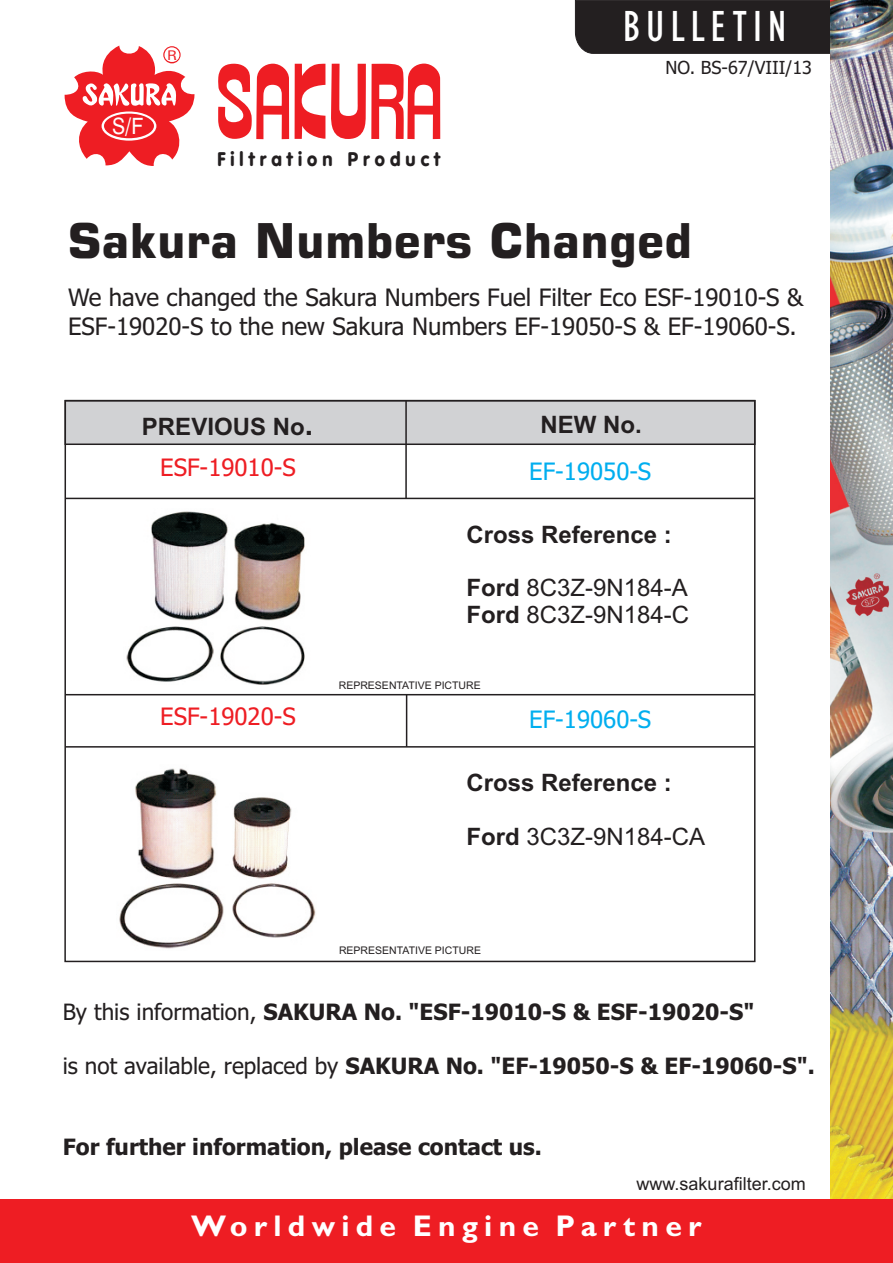
<style>
.page{position:relative;width:893px;height:1263px;background:#fff}
.page>*{position:absolute;margin:0;border:0;box-sizing:border-box;transform-origin:0 0}
.t1{font:700 48px "Square 721 BT";color:#231f20}
.t2{font:condensed 45px "Gill Sans";letter-spacing:.135em;color:#fff}
.t3{font:700 30px "Gill Sans";letter-spacing:.21em;color:#fff}
.t4{font:24px/29px "Tahoma";color:#231f20}
.t5{font:24px/26.8px "Arial";color:#231f20}
.t6{font:700 24px "Arial";color:#231f20}
.t7{font:24px "Tahoma";color:#ee1d23}
.t8{font:24px "Tahoma";color:#00aeef}
.t9{font:700 22.5px "Tahoma";color:#231f20}
.t10{font:22.5px "Swiss 721 BT";color:#fff;scale:.9 1}
.t11{font:900 19.5px "VAG Rounded";letter-spacing:.28em;color:#231f20;scale:.94 1}
.t12{font:18px "Arial";color:#231f20}
.t13{font:18px "Tahoma";color:#231f20}
.t14{font:condensed 12.75px "Swiss 721 BT";color:#ee1d23;scale:1.28 1}
.t15{font:10.5px "Arial";color:#231f20}
.s1{font-size:30px}
.s2{font-weight:700}
.s3{font-weight:400}
</style>
<div class="page">
<div style="left:575px;top:0;width:256px;height:54px;background:#231f20"></div>
<img style="left:831px;top:0;width:62px;height:1199px">
<svg style="left:65px;top:46px;width:130px;height:120px"></svg>
<svg style="left:295px;top:64px;width:30px;height:75px"></svg>
<svg style="left:218px;top:63px;width:71px;height:76px"></svg>
<svg style="left:331px;top:64px;width:109px;height:75px"></svg>
<div style="left:0;top:1199px;width:893px;height:64px;background:#ee1d23"></div>
<svg style="left:64px;top:399px;width:692px;height:564px"></svg>
<hr style="left:405px;top:401px;width:2px;height:97px;background:#231f20">
<hr style="left:65px;top:498px;width:690px;height:1px;background:#231f20">
<img style="left:123px;top:508px;width:187px;height:177px">
<hr style="left:65px;top:746px;width:690px;height:2px;background:#231f20">
<hr style="left:65px;top:694px;width:690px;height:1px;background:#231f20">
<img style="left:116px;top:764px;width:201px;height:187px">
<hr style="left:406px;top:695px;width:1px;height:52px;background:#231f20">
<p class="t10" style="left:112px;top:117px;width:36px">S/F</p>
<p class="t14" style="left:168px;top:50px;width:9px">R</p>
<p class="t11" style="left:217px;top:151px;width:239px">Filtration Product</p>
<h2 class="t2" style="left:623px;top:10px;width:165px">BULLETIN</h2>
<p class="t13" style="left:665px;top:60px;width:148px">NO. BS-67/VIII/13</p>
<h1 class="t1" style="left:68px;top:221px;width:626px">Sakura Numbers Changed</h1>
<p class="t4" style="left:68px;top:285px;width:737px">We have changed the Sakura Numbers Fuel Filter Eco ESF-19010-S &amp;<br>ESF-19020-S to the new Sakura Numbers EF-19050-S &amp; EF-19060-S.</p>
<p class="t6" style="left:142px;top:417px;width:173px">PREVIOUS No<span class="s1">.</span></p>
<p class="t6" style="left:540px;top:415px;width:103px">NEW No.</p>
<p class="t7" style="left:160px;top:458px;width:137px">ESF-19010-S</p>
<p class="t8" style="left:529px;top:461px;width:124px">EF-19050-S</p>
<p class="t6" style="left:466px;top:525px;width:207px">Cross Reference :</p>
<p class="t5" style="left:466px;top:576px;width:224px"><span class="s2">Ford</span> 8C3Z-9N184-A<br><span class="s2">Ford</span> 8C3Z-9N184-C</p>
<p class="t15" style="left:339px;top:681px;width:143px">REPRESENTATIVE PICTURE</p>
<p class="t7" style="left:160px;top:706px;width:137px">ESF-19020-S</p>
<p class="t8" style="left:529px;top:710px;width:124px">EF-19060-S</p>
<p class="t6" style="left:466px;top:773px;width:207px">Cross Reference :</p>
<p class="t5" style="left:466px;top:825px;width:240px"><span class="s2">Ford</span> 3C3Z-9N184-CA</p>
<p class="t15" style="left:339px;top:946px;width:143px">REPRESENTATIVE PICTURE</p>
<p class="t9" style="left:63px;top:1002px;width:693px"><span class="s3">By this information,</span> SAKURA No. "ESF-19010-S &amp; ESF-19020-S"</p>
<p class="t9" style="left:63px;top:1057px;width:754px"><span class="s3">is not available, replaced by</span> SAKURA No. "EF-19050-S &amp; EF-19060-S".</p>
<p class="t9" style="left:63px;top:1138px;width:481px">For further information, please contact us.</p>
<p class="t12" style="left:637px;top:1176px;width:171px">www.sakurafilter.com</p>
<h3 class="t3" style="left:191px;top:1215px;width:512px">Worldwide Engine Partner</h3>
</div>
